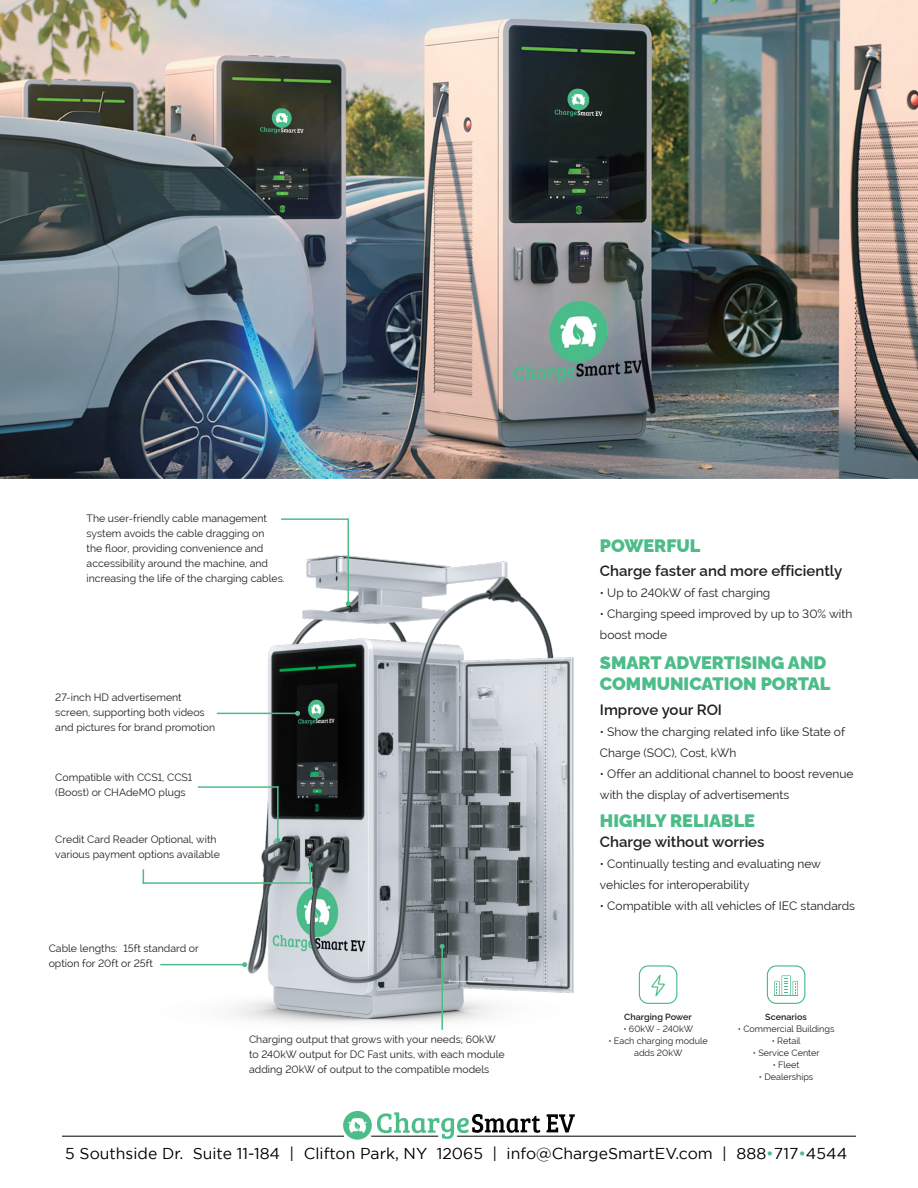
<style>
.page{position:relative;width:918px;height:1188px;background:#fff}
.page>*{position:absolute;margin:0;border:0;box-sizing:border-box;transform-origin:0 0}
.t1{font:100 18px "Raleway";color:#4cbc88}
.t2{font:15.75px "Gotham";color:#000}
.t3{font:100 15px "Raleway";color:#231f20}
.t4{font:12px/21px "Raleway";color:#231f20}
.t5{font:10.5px/15px "Raleway";color:#231f20}
.t6{font:9px "Raleway";color:#231f20}
.t7{font:100 9px "Raleway";color:#231f20}
.s1{color:#4cbc88}
</style>
<div class="page">
<svg style="left:546px;top:1114px;width:29px;height:19px"></svg>
<svg style="left:343px;top:1111px;width:197px;height:29px"></svg>
<hr style="left:457px;top:1136px;width:399px;height:1px;background:#000">
<hr style="left:371px;top:1136px;width:67px;height:1px;background:#000">
<hr style="left:62px;top:1136px;width:282px;height:1px;background:#000">
<img style="left:0;top:0;width:918px;height:479px">
<img style="left:160px;top:555px;width:414px;height:468px">
<svg style="left:639px;top:965px;width:38px;height:39px"></svg>
<svg style="left:767px;top:965px;width:38px;height:39px"></svg>
<hr style="left:281px;top:518px;width:68px;height:2px;background:#4cbc88">
<hr style="left:348px;top:519px;width:1px;height:85px;background:#4cbc88">
<svg style="left:346px;top:601px;width:5px;height:5px"></svg>
<hr style="left:217px;top:713px;width:81px;height:1px;background:#4cbc88">
<svg style="left:295px;top:711px;width:5px;height:5px"></svg>
<hr style="left:198px;top:786px;width:81px;height:2px;background:#4cbc88">
<svg style="left:275px;top:838px;width:5px;height:5px"></svg>
<hr style="left:277px;top:786px;width:2px;height:54px;background:#4cbc88">
<hr style="left:143px;top:882px;width:167px;height:2px;background:#4cbc88">
<svg style="left:143px;top:869px;width:1px;height:13px"></svg>
<svg style="left:308px;top:862px;width:5px;height:22px"></svg>
<hr style="left:160px;top:964px;width:85px;height:1px;background:#4cbc88">
<svg style="left:242px;top:962px;width:5px;height:5px"></svg>
<hr style="left:441px;top:946px;width:2px;height:84px;background:#4cbc88">
<svg style="left:440px;top:944px;width:5px;height:5px"></svg>
<p class="t5" style="left:87px;top:511px;width:200px">The user-friendly cable management system avoids the cable dragging on<br>the floor, providing convenience and accessibility around the machine, and increasing the life of the charging cables.</p>
<p class="t5" style="left:55px;top:690px;width:161px">27-inch HD advertisement screen, supporting both videos and pictures for brand promotion</p>
<p class="t5" style="left:55px;top:770px;width:139px">Compatible with CCS1, CCS1 (Boost) or CHAdeMO plugs</p>
<p class="t5" style="left:55px;top:832px;width:166px">Credit Card Reader Optional, with various payment options available</p>
<p class="t5" style="left:49px;top:941px;width:152px">Cable lengths: 15ft standard or option for 20ft or 25ft</p>
<p class="t5" style="left:249px;top:1031px;width:257px">Charging output that grows with your needs; 60kW to 240kW output for DC Fast units, with each module adding 20kW of output to the compatible models</p>
<p class="t1" style="left:600px;top:532px;width:102px">POWERFUL</p>
<p class="t3" style="left:600px;top:558px;width:244px">Charge faster and more efficiently</p>
<p class="t4" style="left:600px;top:582px;width:172px">• Up to 240kW of fast charging</p>
<p class="t4" style="left:600px;top:603px;width:254px">• Charging speed improved by up to 30% with boost mode</p>
<p class="t1" style="left:600px;top:649px;width:228px">SMART ADVERTISING AND</p>
<p class="t1" style="left:600px;top:670px;width:232px">COMMUNICATION PORTAL</p>
<p class="t3" style="left:600px;top:698px;width:124px">Improve your ROI</p>
<p class="t4" style="left:600px;top:721px;width:247px">• Show the charging related info like State of<br>Charge (SOC), Cost, kWh</p>
<p class="t4" style="left:600px;top:763px;width:255px">• Offer an additional channel to boost revenue with the display of advertisements</p>
<p class="t1" style="left:600px;top:807px;width:157px">HIGHLY RELIABLE</p>
<p class="t3" style="left:600px;top:830px;width:166px">Charge without worries</p>
<p class="t4" style="left:600px;top:854px;width:223px">• Continually testing and evaluating new vehicles for interoperability</p>
<p class="t4" style="left:600px;top:896px;width:257px">• Compatible with all vehicles of IEC standards</p>
<p class="t7" style="left:624px;top:1009px;width:69px">Charging Power</p>
<p class="t6" style="left:623px;top:1023px;width:71px">• 60kW - 240kW</p>
<p class="t6" style="left:608px;top:1035px;width:101px">• Each charging module</p>
<p class="t6" style="left:634px;top:1047px;width:50px">adds 20kW</p>
<p class="t7" style="left:765px;top:1009px;width:43px">Scenarios</p>
<p class="t6" style="left:738px;top:1023px;width:98px">• Commercial Buildings</p>
<p class="t6" style="left:772px;top:1035px;width:30px">• Retail</p>
<p class="t6" style="left:753px;top:1047px;width:68px">• Service Center</p>
<p class="t6" style="left:773px;top:1059px;width:28px">• Fleet</p>
<p class="t6" style="left:759px;top:1071px;width:56px">• Dealerships</p>
<h2 class="t2" style="left:65px;top:1145px;width:784px">5 Southside Dr. Suite 11-184 | Clifton Park, NY 12065 | info@ChargeSmartEV.com | 888<span class="s1">•</span>717<span class="s1">•</span>4544</h2>
</div>
